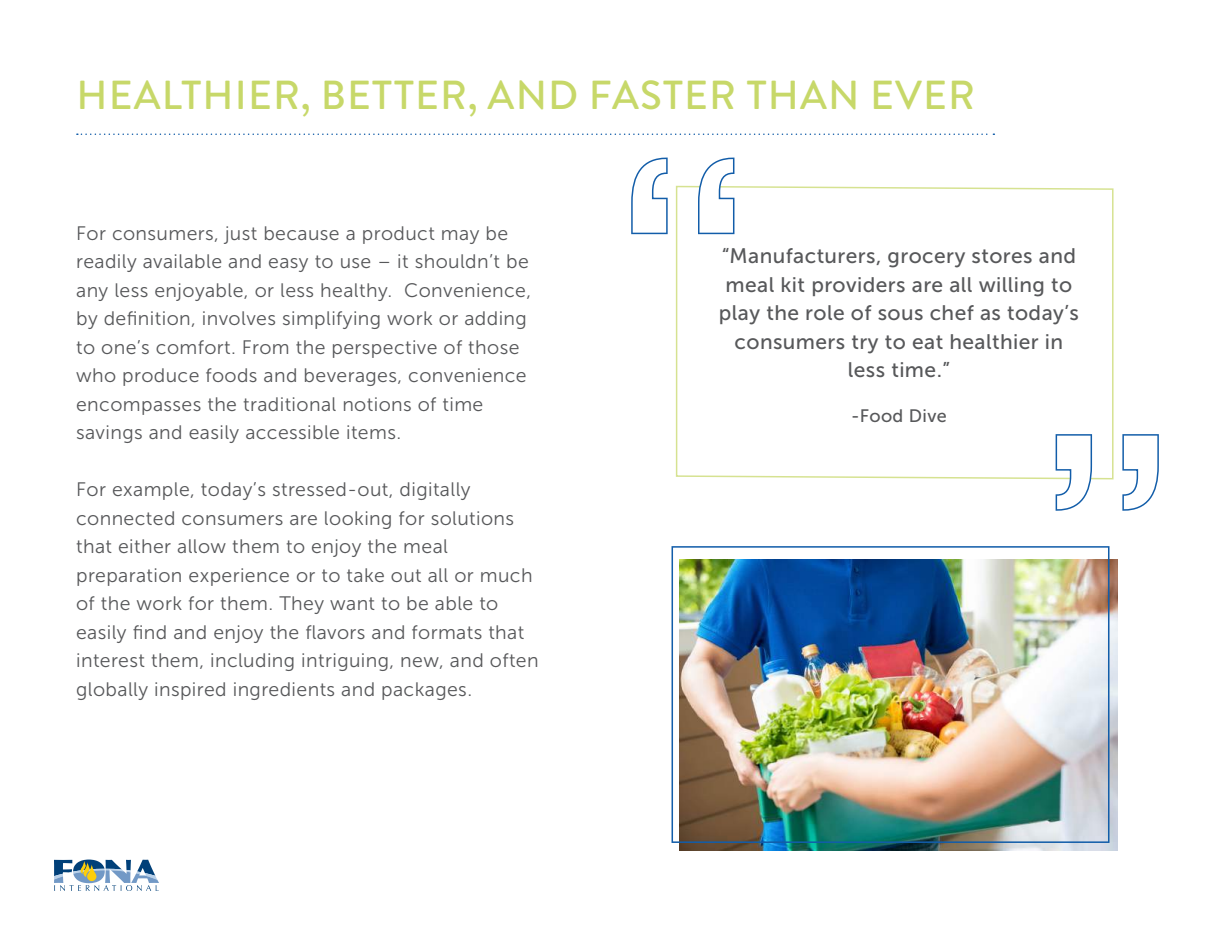
<style>
.page{position:relative;width:1215px;height:945px;background:#fff}
.page>*{position:absolute;margin:0;border:0;box-sizing:border-box;transform-origin:0 0}
.t1{font:277.5px "Lucida Console";color:#fff}
.t2{font:500 40.5px "Brandon Grotesque";letter-spacing:.03em;color:#c7d869}
.t3{font:21px/28.5px "Museo Sans 500";letter-spacing:.02em;color:#57585a;text-align:center}
.t4{font:19.5px/28.5px "Museo Sans 300";letter-spacing:.02em;color:#57585a}
.t5{font:18px "Museo Sans 500";letter-spacing:.02em;color:#57585a}
</style>
<div class="page">
<svg style="left:675px;top:186px;width:439px;height:294px"></svg>
<svg style="left:54px;top:860px;width:105px;height:31px"></svg>
<svg style="left:77px;top:134px;width:917px;height:1px"></svg>
<img style="left:680px;top:559px;width:438px;height:292px">
<svg style="left:631px;top:157px;width:105px;height:79px"></svg>
<svg style="left:1054px;top:433px;width:105px;height:78px"></svg>
<div style="left:672px;top:546px;width:438px;height:297px;border:2px solid #125da9"></div>
<h2 class="t2" style="left:76px;top:67px;width:900px">HEALTHIER, BETTER, AND FASTER THAN EVER</h2>
<p class="t4" style="left:76px;top:219px;width:457px">For consumers, just because a product may be readily available and easy to use – it shouldn’t be any less enjoyable, or less healthy. Convenience, by definition, involves simplifying work or adding to one’s comfort. From the perspective of those who produce foods and beverages, convenience encompasses the traditional notions of time savings and easily accessible items.</p>
<p class="t4" style="left:76px;top:475px;width:464px">For example, today’s stressed-out, digitally connected consumers are looking for solutions that either allow them to enjoy the meal preparation experience or to take out all or much of the work for them. They want to be able to easily find and enjoy the flavors and formats that interest them, including intriguing, new, and often globally inspired ingredients and packages.</p>
<h1 class="t1" style="left:599px;top:154px;width:169px">“</h1>
<p class="t3" style="left:719px;top:242px;width:361px">“Manufacturers, grocery stores and meal kit providers are all willing to play the role of sous chef as today’s consumers try to eat healthier in less time.”</p>
<p class="t5" style="left:851px;top:406px;width:97px">-Food Dive</p>
<h1 class="t1" style="left:1024px;top:431px;width:169px">”</h1>
</div>
